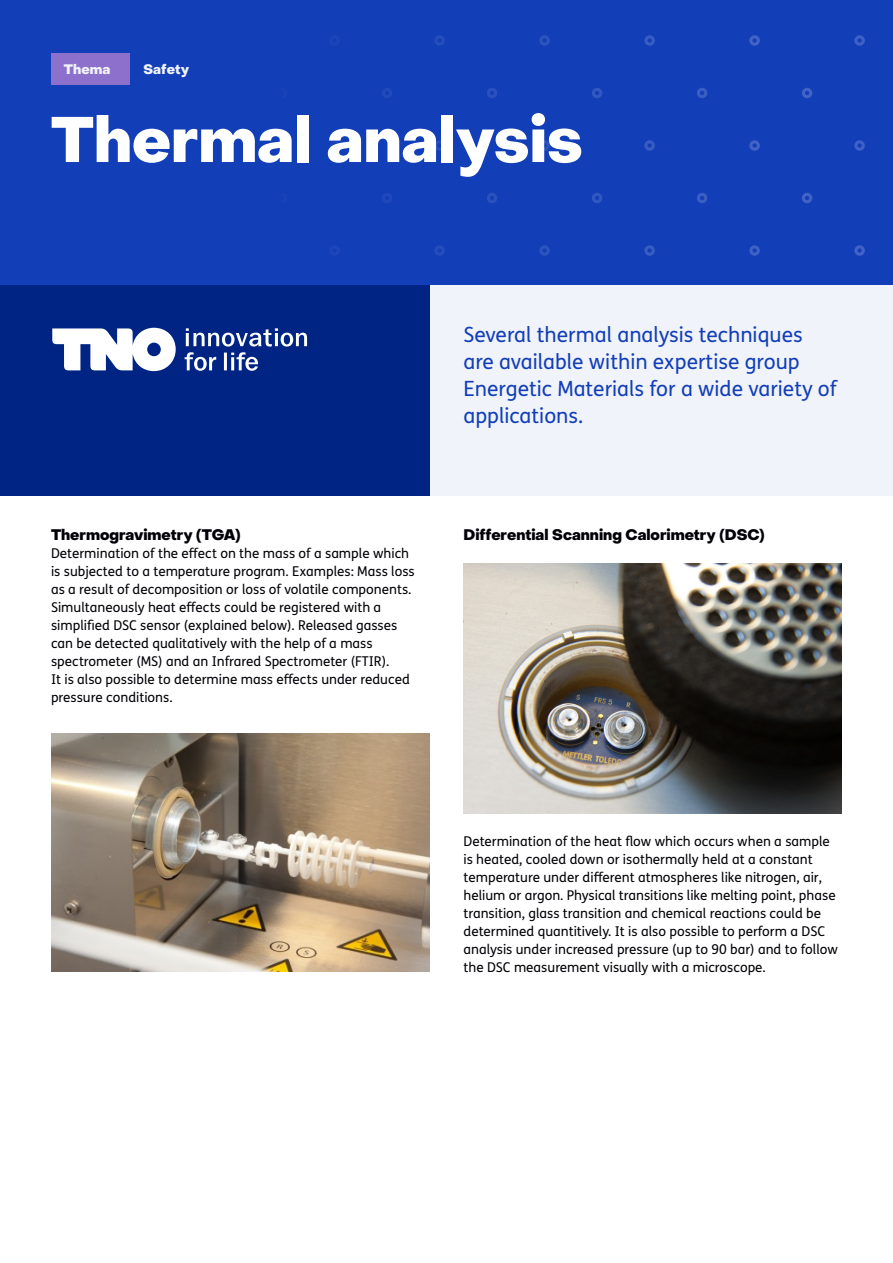
<style>
.page{position:relative;width:893px;height:1263px;background:#fff}
.page>*{position:absolute;margin:0;border:0;box-sizing:border-box;transform-origin:0 0}
.TC_Titel_Cover{font:800 63px "PP Object Sans";color:#fff}
.IK_Inleiding_klein{font:21px/27px "FS Me Pro";color:#123eb7}
.K1_Kop_paragraaf{font:800 15px "PP Object Sans";color:#000106}
.BT1_broodtekst{font:13.5px/18px "FS Me Pro";color:#000106}
.K1_Kop_paragraaf-2{font:13.5px/18px "FS Me Pro";color:#000106}
.TAG{font:800 13.5px "PP Object Sans";letter-spacing:.01em;color:#f0f3fa}
</style>
<div class="page">
<div style="left:0;top:0;width:893px;height:285px;background:#123eb7"></div>
<svg style="left:434px;top:35px;width:11px;height:11px"></svg>
<svg style="left:539px;top:35px;width:11px;height:11px"></svg>
<svg style="left:644px;top:35px;width:11px;height:11px"></svg>
<svg style="left:749px;top:35px;width:11px;height:11px"></svg>
<svg style="left:854px;top:35px;width:11px;height:11px"></svg>
<svg style="left:382px;top:88px;width:10px;height:10px"></svg>
<svg style="left:487px;top:88px;width:10px;height:10px"></svg>
<svg style="left:592px;top:88px;width:10px;height:10px"></svg>
<svg style="left:697px;top:88px;width:10px;height:10px"></svg>
<svg style="left:802px;top:88px;width:10px;height:10px"></svg>
<svg style="left:434px;top:140px;width:11px;height:11px"></svg>
<svg style="left:539px;top:140px;width:11px;height:11px"></svg>
<svg style="left:644px;top:140px;width:11px;height:11px"></svg>
<svg style="left:749px;top:140px;width:11px;height:11px"></svg>
<svg style="left:854px;top:140px;width:11px;height:11px"></svg>
<svg style="left:382px;top:193px;width:10px;height:10px"></svg>
<svg style="left:487px;top:193px;width:10px;height:10px"></svg>
<svg style="left:592px;top:193px;width:10px;height:10px"></svg>
<svg style="left:697px;top:193px;width:10px;height:10px"></svg>
<svg style="left:802px;top:193px;width:10px;height:10px"></svg>
<svg style="left:434px;top:245px;width:11px;height:11px"></svg>
<svg style="left:539px;top:245px;width:11px;height:11px"></svg>
<svg style="left:644px;top:245px;width:11px;height:11px"></svg>
<svg style="left:749px;top:245px;width:11px;height:11px"></svg>
<svg style="left:854px;top:245px;width:11px;height:11px"></svg>
<div style="left:429px;top:285px;width:464px;height:210px;background:#f0f3fa"></div>
<img style="left:51px;top:733px;width:378px;height:238px">
<img style="left:463px;top:563px;width:378px;height:250px">
<div style="left:0;top:285px;width:429px;height:210px;background:#002484"></div>
<svg style="left:52px;top:328px;width:124px;height:43px"></svg>
<svg style="left:185px;top:328px;width:122px;height:43px"></svg>
<div style="left:51px;top:53px;width:79px;height:32px;background:#8d70cc"></div>
<p class="TAG" style="left:64px;top:61px;width:48px">Thema</p>
<p class="TAG" style="left:144px;top:61px;width:47px">Safety</p>
<p class="TC_Titel_Cover" style="left:51px;top:102px;width:533px">Thermal analysis</p>
<p class="K1_Kop_paragraaf" style="left:51px;top:526px;width:191px">Thermogravimetry (TGA)</p>
<p class="BT1_broodtekst" style="left:51px;top:544px;width:365px">Determination of the effect on the mass of a sample which is subjected to a temperature program. Examples: Mass loss as a result of decomposition or loss of volatile components.<br>Simultaneously heat effects could be registered with a simplified DSC sensor (explained below). Released gasses can be detected qualitatively with the help of a mass spectrometer (MS) and an Infrared Spectrometer (FTIR).<br>It is also possible to determine mass effects under reduced pressure conditions.</p>
<p class="IK_Inleiding_klein" style="left:463px;top:321px;width:375px">Several thermal analysis techniques are available within expertise group Energetic Materials for a wide variety of applications.</p>
<p class="K1_Kop_paragraaf" style="left:463px;top:526px;width:302px">Differential Scanning Calorimetry (DSC)</p>
<p class="K1_Kop_paragraaf-2" style="left:463px;top:832px;width:376px">Determination of the heat flow which occurs when a sample is heated, cooled down or isothermally held at a constant temperature under different atmospheres like nitrogen, air, helium or argon. Physical transitions like melting point, phase transition, glass transition and chemical reactions could be determined quantitively. It is also possible to perform a DSC analysis under increased pressure (up to 90 bar) and to follow the DSC measurement visually with a microscope.</p>
</div>
